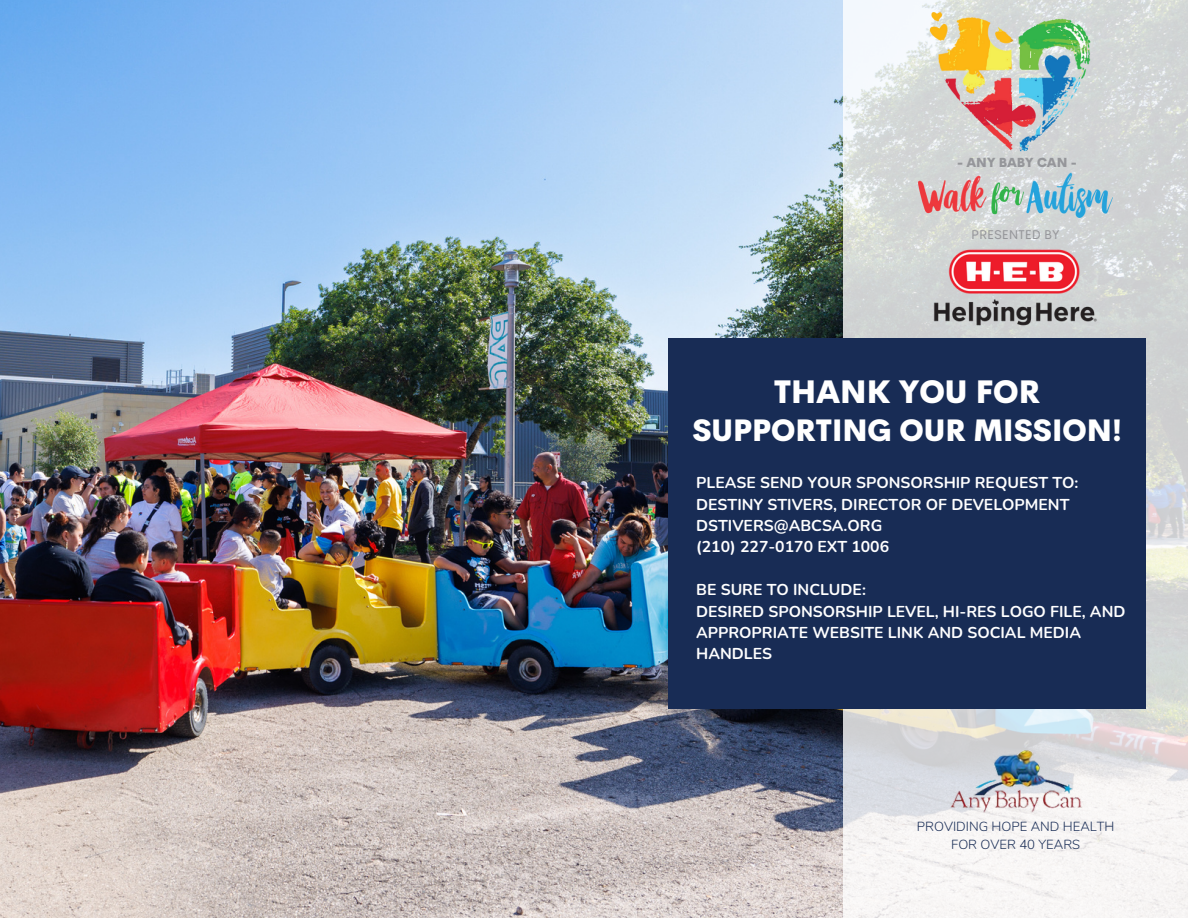
<style>
.page{position:relative;width:1188px;height:918px;background:#fff}
.page>*{position:absolute;margin:0;border:0;box-sizing:border-box;transform-origin:0 0}
.t1{font:800 31.5px "Cerebri Sans";color:#fff}
.t2{font:800 30px "Cerebri Sans";color:#fff}
.t3{font:700 15.75px/21.3px "Nunito";color:#fff}
.t4{font:300 13.2px "Nunito";color:#182c55}
.t5{font:800 12.75px "Cerebri Sans";color:#95969a}
.t6{font:12.75px "Cerebri Sans";color:#95969a}
</style>
<div class="page">
<img style="left:0;top:0;width:843px;height:918px">
<svg style="left:843px;top:0;width:345px;height:918px"></svg>
<div style="left:669px;top:338px;width:477px;height:371px;background:#182c55"></div>
<img style="left:939px;top:732px;width:153px;height:87px">
<img style="left:919px;top:13px;width:193px;height:143px">
<img style="left:919px;top:170px;width:193px;height:47px">
<img style="left:933px;top:247px;width:165px;height:80px">
<p class="t5" style="left:957px;top:154px;width:121px">- ANY BABY CAN -</p>
<p class="t6" style="left:971px;top:227px;width:90px">PRESENTED BY</p>
<p class="t1" style="left:774px;top:372px;width:267px">THANK YOU FOR</p>
<p class="t2" style="left:692px;top:411px;width:431px">SUPPORTING OUR MISSION!</p>
<p class="t3" style="left:696px;top:472px;width:384px">PLEASE SEND YOUR SPONSORSHIP REQUEST TO:</p>
<p class="t3" style="left:696px;top:494px;width:375px">DESTINY STIVERS, DIRECTOR OF DEVELOPMENT</p>
<p class="t3" style="left:696px;top:515px;width:188px">DSTIVERS@ABCSA.ORG</p>
<p class="t3" style="left:696px;top:537px;width:194px">(210) 227-0170 EXT 1006</p>
<p class="t3" style="left:696px;top:579px;width:171px">BE SURE TO INCLUDE:</p>
<p class="t3" style="left:696px;top:601px;width:431px">DESIRED SPONSORSHIP LEVEL, HI-RES LOGO FILE, AND<br>APPROPRIATE WEBSITE LINK AND SOCIAL MEDIA<br>HANDLES</p>
<p class="t4" style="left:917px;top:818px;width:199px">PROVIDING HOPE AND HEALTH</p>
<p class="t4" style="left:951px;top:836px;width:131px">FOR OVER 40 YEARS</p>
</div>
